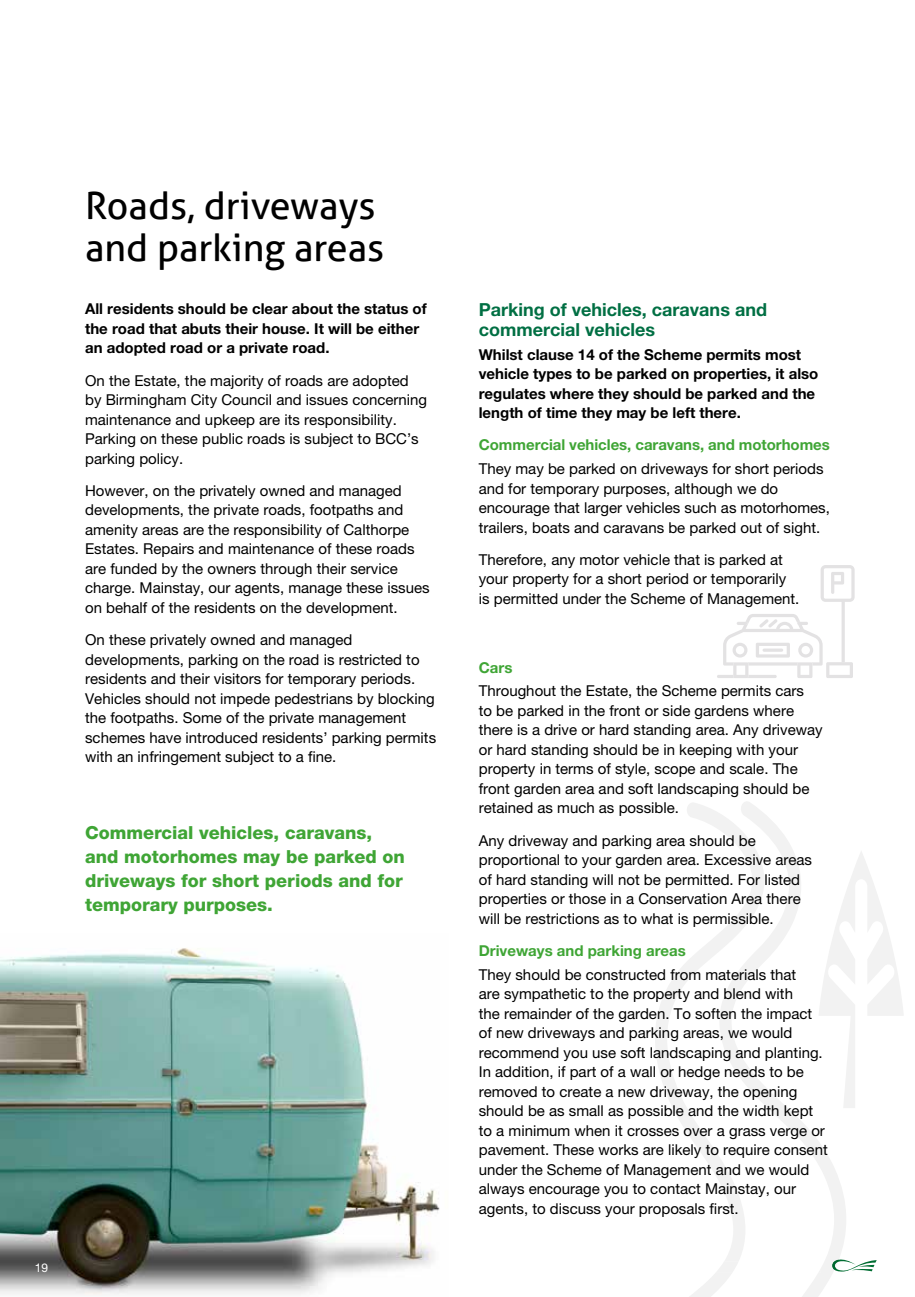
<style>
.page{position:relative;width:915px;height:1297px;background:#fff}
.page>*{position:absolute;margin:0;border:0;box-sizing:border-box;transform-origin:0 0}
.t1{font:37.5px/42px "Aller";color:#000}
.t2{font:800 18px/24px "Helvetica Neue LT Pro";color:#3fa535}
.t3{font:700 18px/19.5px "Helvetica Neue LT Pro";color:#006f43}
.t4{font:15px/19.5px "Helvetica Neue LT Pro";color:#000}
.t5{font:700 15px/19.5px "Helvetica Neue LT Pro";color:#000}
.t6{font:700 15px "Helvetica Neue LT Pro";letter-spacing:-.005em;color:#3fa535}
.t7{font:12px "Helvetica Neue LT Pro";color:#fff}
</style>
<div class="page">
<img style="left:0;top:948px;width:440px;height:347px">
<svg style="left:846px;top:852px;width:57px;height:256px"></svg>
<svg style="left:764px;top:814px;width:82px;height:483px"></svg>
<svg style="left:832px;top:1259px;width:44px;height:12px"></svg>
<svg style="left:817px;top:1268px;width:3px;height:5px"></svg>
<svg style="left:655px;top:802px;width:109px;height:495px"></svg>
<svg style="left:715px;top:1262px;width:23px;height:11px"></svg>
<svg style="left:717px;top:565px;width:137px;height:113px"></svg>
<hr style="left:914px;top:561px;width:1px;height:736px;background:#e1ebe2">
<hr style="left:914px;top:1122px;width:1px;height:175px;background:#dadada">
<h1 class="t1" style="left:85px;top:185px;width:300px">Roads, driveways and parking areas</h1>
<p class="t5" style="left:85px;top:299px;width:343px">All residents should be clear about the status of the road that abuts their house. It will be either an adopted road or a private road.</p>
<p class="t4" style="left:85px;top:370px;width:343px">On the Estate, the majority of roads are adopted by Birmingham City Council and issues concerning maintenance and upkeep are its responsibility.<br>Parking on these public roads is subject to BCC’s parking policy.</p>
<p class="t4" style="left:85px;top:480px;width:346px">However, on the privately owned and managed developments, the private roads, footpaths and amenity areas are the responsibility of Calthorpe Estates. Repairs and maintenance of these roads are funded by the owners through their service charge. Mainstay, our agents, manage these issues on behalf of the residents on the development.</p>
<p class="t4" style="left:85px;top:630px;width:352px">On these privately owned and managed developments, parking on the road is restricted to residents and their visitors for temporary periods.<br>Vehicles should not impede pedestrians by blocking the footpaths. Some of the private management schemes have introduced residents’ parking permits with an infringement subject to a fine.</p>
<p class="t2" style="left:85px;top:820px;width:321px">Commercial vehicles, caravans, and motorhomes may be parked on driveways for short periods and for temporary purposes.</p>
<p class="t7" style="left:35px;top:1260px;width:15px">19</p>
<p class="t3" style="left:478px;top:300px;width:290px">Parking of vehicles, caravans and commercial vehicles</p>
<p class="t5" style="left:478px;top:344px;width:341px">Whilst clause 14 of the Scheme permits most vehicle types to be parked on properties, it also regulates where they should be parked and the length of time they may be left there.</p>
<p class="t6" style="left:478px;top:436px;width:352px">Commercial vehicles, caravans, and motorhomes</p>
<p class="t4" style="left:478px;top:459px;width:352px">They may be parked on driveways for short periods and for temporary purposes, although we do encourage that larger vehicles such as motorhomes, trailers, boats and caravans be parked out of sight.</p>
<p class="t4" style="left:478px;top:550px;width:322px">Therefore, any motor vehicle that is parked at your property for a short period or temporarily is permitted under the Scheme of Management.</p>
<p class="t6" style="left:478px;top:658px;width:35px">Cars</p>
<p class="t4" style="left:478px;top:681px;width:345px">Throughout the Estate, the Scheme permits cars<br>to be parked in the front or side gardens where there is a drive or hard standing area. Any driveway or hard standing should be in keeping with your property in terms of style, scope and scale. The front garden area and soft landscaping should be retained as much as possible.</p>
<p class="t4" style="left:478px;top:830px;width:335px">Any driveway and parking area should be proportional to your garden area. Excessive areas of hard standing will not be permitted. For listed properties or those in a Conservation Area there will be restrictions as to what is permissible.</p>
<p class="t6" style="left:478px;top:941px;width:208px">Driveways and parking areas</p>
<p class="t4" style="left:478px;top:964px;width:350px">They should be constructed from materials that<br>are sympathetic to the property and blend with<br>the remainder of the garden. To soften the impact of new driveways and parking areas, we would recommend you use soft landscaping and planting.<br>In addition, if part of a wall or hedge needs to be removed to create a new driveway, the opening should be as small as possible and the width kept to a minimum when it crosses over a grass verge or pavement. These works are likely to require consent under the Scheme of Management and we would always encourage you to contact Mainstay, our agents, to discuss your proposals first.</p>
</div>
